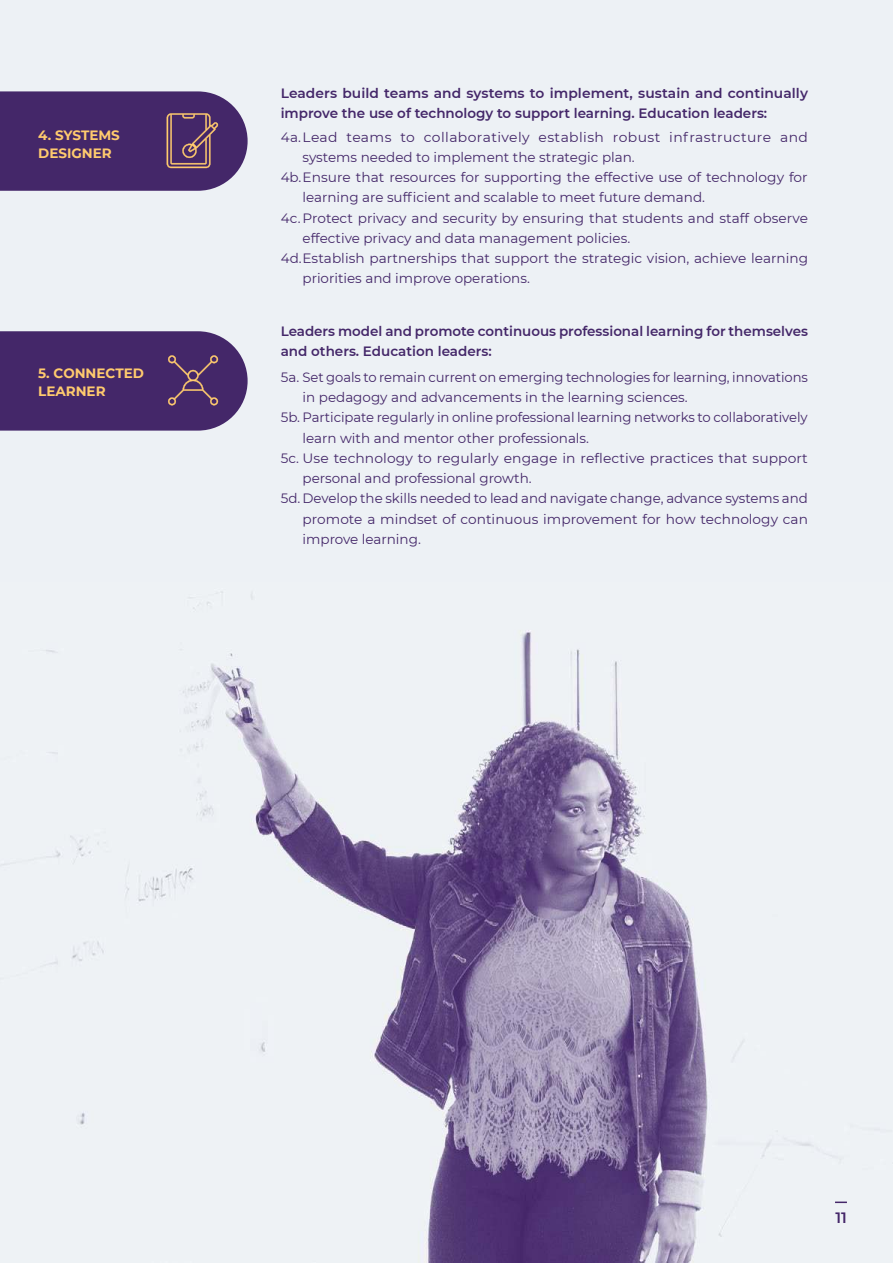
<style>
.page{position:relative;width:893px;height:1263px;background:#edf1f5}
.page>*{position:absolute;margin:0;border:0;box-sizing:border-box;transform-origin:0 0}
.t1{font:600 15px "Montserrat";color:#442769}
.t2{font:13.5px "Montserrat";color:#442769}
.t3{font:600 13.5px/19.5px "Montserrat";color:#442769}
.t4{font:13.5px "Montserrat";letter-spacing:.03em;color:#442769}
.t5{font:700 13.5px/18px "Montserrat";color:#ffcb6e}
</style>
<div class="page">
<svg style="left:0;top:331px;width:248px;height:100px;background:#4f336f"></svg>
<svg style="left:0;top:91px;width:248px;height:100px;background:#51356f"></svg>
<img style="left:3px;top:592px;width:844px;height:671px">
<svg style="left:835px;top:1201px;width:12px;height:2px"></svg>
<p class="t5" style="left:38px;top:125px;width:83px">4. SYSTEMS<br>DESIGNER</p>
<p class="t5" style="left:38px;top:365px;width:107px">5. CONNECTED<br>LEARNER</p>
<p class="t3" style="left:281px;top:83px;width:529px">Leaders build teams and systems to implement, sustain and continually improve the use of technology to support learning. Education leaders:</p>
<p class="t4" style="left:281px;top:132px;width:529px">4a.Lead teams to collaboratively establish robust infrastructure and</p>
<p class="t2" style="left:303px;top:148px;width:334px">systems needed to implement the strategic plan.</p>
<p class="t2" style="left:281px;top:172px;width:528px">4b.Ensure that resources for supporting the effective use of technology for</p>
<p class="t2" style="left:303px;top:188px;width:404px">learning are sufficient and scalable to meet future demand.</p>
<p class="t2" style="left:281px;top:213px;width:529px">4c.Protect privacy and security by ensuring that students and staff observe</p>
<p class="t2" style="left:303px;top:229px;width:329px">effective privacy and data management policies.</p>
<p class="t2" style="left:281px;top:253px;width:529px">4d.Establish partnerships that support the strategic vision, achieve learning</p>
<p class="t2" style="left:303px;top:273px;width:229px">priorities and improve operations.</p>
<p class="t3" style="left:281px;top:321px;width:529px">Leaders model and promote continuous professional learning for themselves and others. Education leaders:</p>
<p class="t2" style="left:281px;top:372px;width:529px">5a. Set goals to remain current on emerging technologies for learning, innovations</p>
<p class="t2" style="left:303px;top:388px;width:387px">in pedagogy and advancements in the learning sciences.</p>
<p class="t2" style="left:281px;top:412px;width:528px">5b. Participate regularly in online professional learning networks to collaboratively</p>
<p class="t2" style="left:303px;top:432px;width:288px">learn with and mentor other professionals.</p>
<p class="t2" style="left:281px;top:453px;width:529px">5c. Use technology to regularly engage in reflective practices that support</p>
<p class="t2" style="left:303px;top:473px;width:231px">personal and professional growth.</p>
<p class="t2" style="left:281px;top:493px;width:529px">5d. Develop the skills needed to lead and navigate change, advance systems and</p>
<p class="t2" style="left:303px;top:509px;width:507px">promote a mindset of continuous improvement for how technology can</p>
<p class="t2" style="left:303px;top:534px;width:120px">improve learning.</p>
<p class="t1" style="left:835px;top:1209px;width:13px">11</p>
</div>
